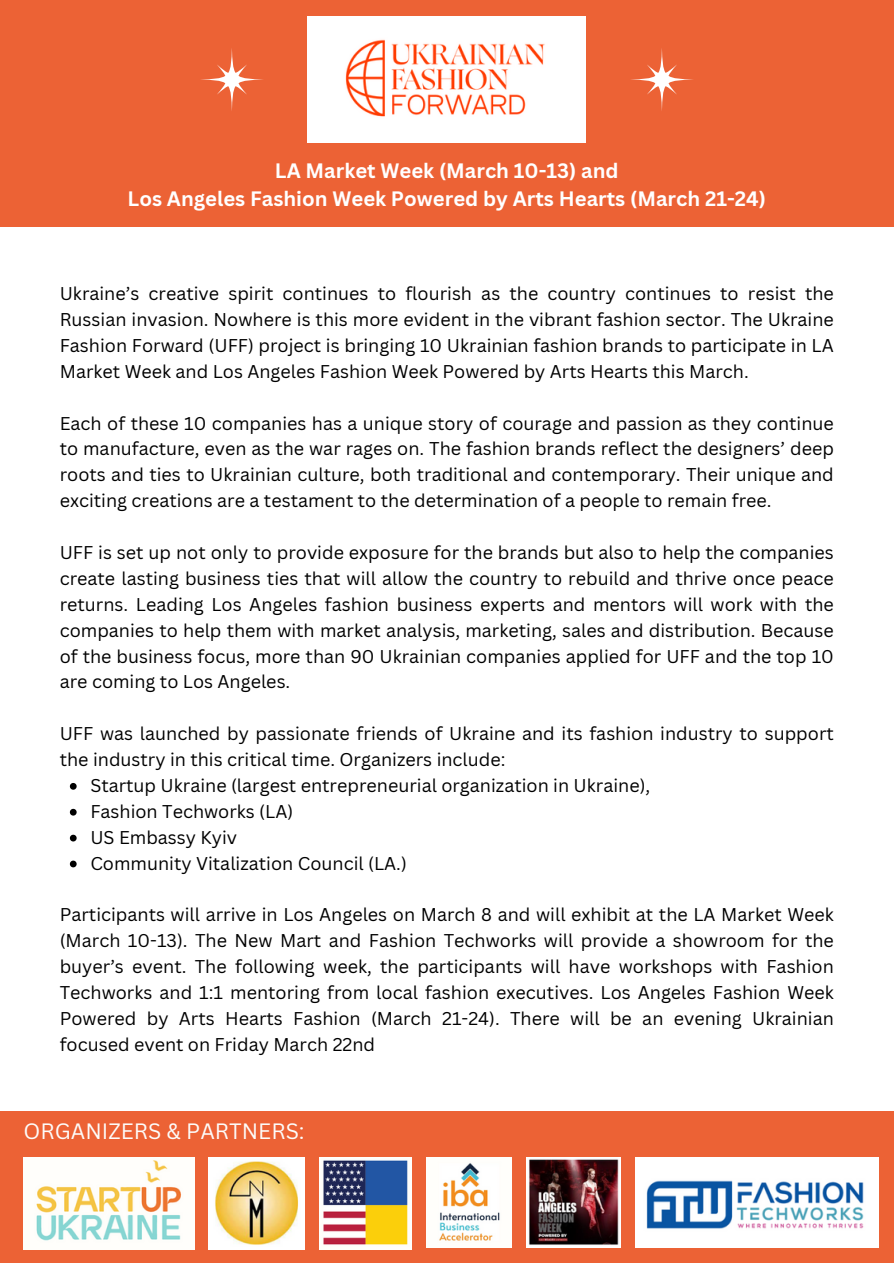
<style>
.page{position:relative;width:894px;height:1264px;background:#fff}
.page>*{position:absolute;margin:0;border:0;box-sizing:border-box;transform-origin:0 0}
.t1{font:21.6px "Canva Sans";color:#fdfcfa}
.t2{font:700 20.25px/28.2px "Canva Sans";color:#fff;text-align:center}
.t3{font:18px/25.8px "Canva Sans";color:#000;text-align:justify}
</style>
<div class="page">
<svg style="left:70px;top:783px;width:7px;height:6px"></svg>
<svg style="left:70px;top:808px;width:7px;height:7px"></svg>
<svg style="left:70px;top:834px;width:7px;height:7px"></svg>
<svg style="left:70px;top:860px;width:7px;height:7px"></svg>
<div style="left:0;top:0;width:893px;height:227px;background:#ec6235"></div>
<svg style="left:631px;top:48px;width:62px;height:63px"></svg>
<img style="left:308px;top:16px;width:277px;height:127px">
<svg style="left:201px;top:48px;width:62px;height:63px"></svg>
<div style="left:0;top:1111px;width:893px;height:151px;background:#ec6235"></div>
<img style="left:209px;top:1157px;width:95px;height:92px">
<img style="left:635px;top:1157px;width:243px;height:90px">
<img style="left:526px;top:1157px;width:94px;height:90px">
<img style="left:426px;top:1157px;width:85px;height:90px">
<img style="left:319px;top:1157px;width:92px;height:92px">
<img style="left:24px;top:1157px;width:171px;height:92px">
<p class="t2" style="left:128px;top:156px;width:639px">LA Market Week (March 10-13) and<br>Los Angeles Fashion Week Powered by Arts Hearts (March 21-24)</p>
<p class="t3" style="left:60px;top:280px;width:775px">Ukraine’s creative spirit continues to flourish as the country continues to resist the Russian invasion. Nowhere is this more evident in the vibrant fashion sector. The Ukraine Fashion Forward (UFF) project is bringing 10 Ukrainian fashion brands to participate in LA Market Week and Los Angeles Fashion Week Powered by Arts Hearts this March.</p>
<p class="t3" style="left:60px;top:409px;width:775px">Each of these 10 companies has a unique story of courage and passion as they continue to manufacture, even as the war rages on. The fashion brands reflect the designers’ deep roots and ties to Ukrainian culture, both traditional and contemporary. Their unique and exciting creations are a testament to the determination of a people to remain free.</p>
<h2 class="t3" style="left:60px;top:539px;width:775px">UFF is set up not only to provide exposure for the brands but also to help the companies create lasting business ties that will allow the country to rebuild and thrive once peace returns. Leading Los Angeles fashion business experts and mentors will work with the companies to help them with market analysis, marketing, sales and distribution. Because of the business focus, more than 90 Ukrainian companies applied for UFF and the top 10 are coming to Los Angeles.</h2>
<p class="t3" style="left:60px;top:720px;width:775px">UFF was launched by passionate friends of Ukraine and its fashion industry to support the industry in this critical time. Organizers include:</p>
<p class="t3" style="left:90px;top:772px;width:561px">Startup Ukraine (largest entrepreneurial organization in Ukraine),</p>
<p class="t3" style="left:90px;top:798px;width:204px">Fashion Techworks (LA)</p>
<p class="t3" style="left:90px;top:823px;width:148px">US Embassy Kyiv</p>
<p class="t3" style="left:90px;top:849px;width:318px">Community Vitalization Council (LA.)</p>
<p class="t3" style="left:60px;top:901px;width:775px">Participants will arrive in Los Angeles on March 8 and will exhibit at the LA Market Week (March 10-13). The New Mart and Fashion Techworks will provide a showroom for the buyer’s event. The following week, the participants will have workshops with Fashion Techworks and 1:1 mentoring from local fashion executives. Los Angeles Fashion Week Powered by Arts Hearts Fashion (March 21-24). There will be an evening Ukrainian focused event on Friday March 22nd</p>
<p class="t1" style="left:24px;top:1116px;width:282px">ORGANIZERS &amp; PARTNERS:</p>
</div>
